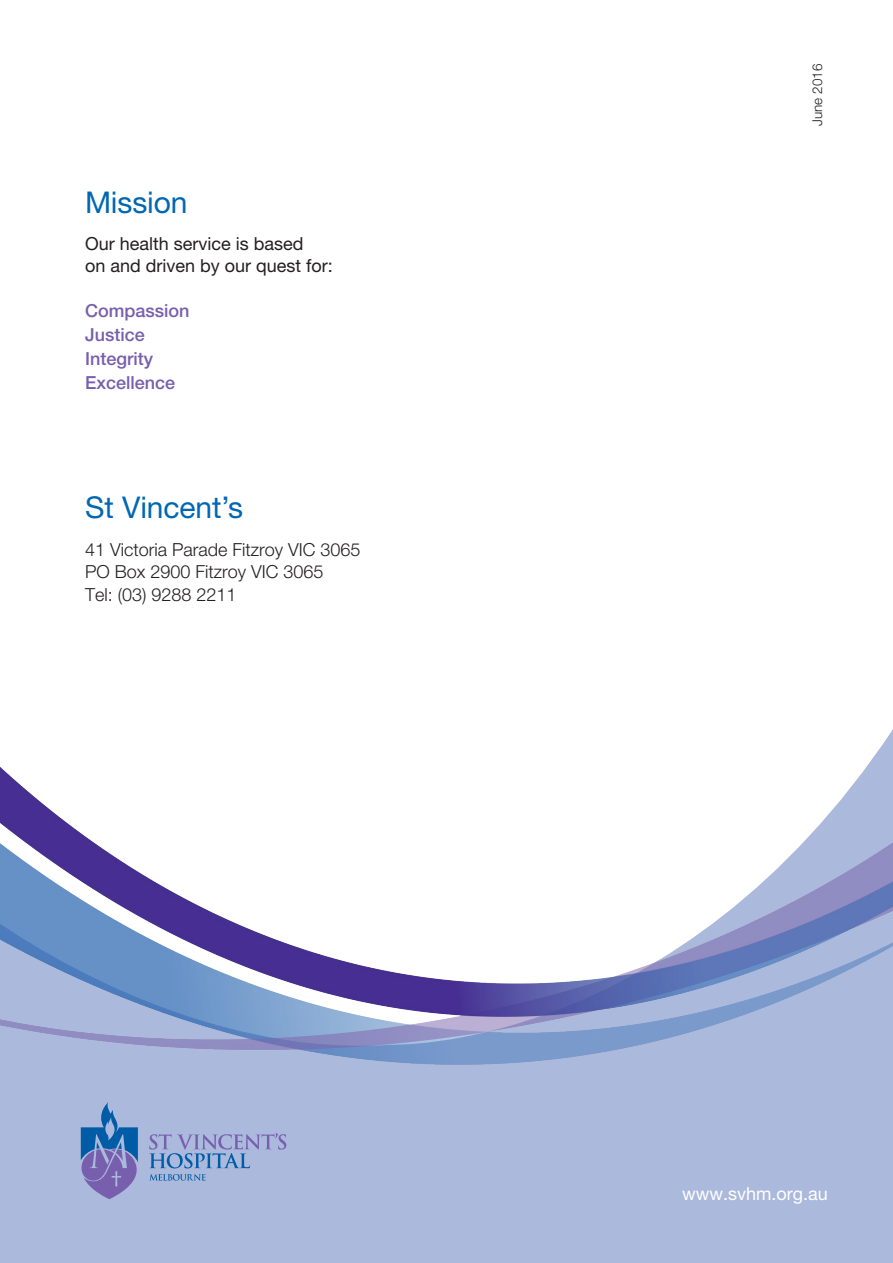
<style>
.page{position:relative;width:893px;height:1263px;background:#fff}
.page>*{position:absolute;margin:0;border:0;box-sizing:border-box;transform-origin:0 0}
.C_head{font:30px "Helvetica Neue";letter-spacing:-.005em;color:#0166b3}
.t1{font:300 18px "Helvetica Neue";color:#231f20}
.t2{font:18px "Helvetica Neue";color:#231f20}
.t3{font:500 18px "Helvetica Neue";color:#785fad}
.t4{font:18px "Helvetica Neue";color:#fff}
.t5{font:300 13.5px "Helvetica Neue";color:#231f20}
</style>
<div class="page">
<div style="left:0;top:1161px;width:893px;height:102px;background:#aab9dc"></div>
<svg style="left:81px;top:1161px;width:205px;height:38px;background:#99a4d0"></svg>
<img style="left:0;top:729px;width:893px;height:432px">
<p class="C_head" style="left:85px;top:185px;width:104px">Mission</p>
<p class="t2" style="left:85px;top:233px;width:220px">Our health service is based</p>
<p class="t2" style="left:85px;top:254px;width:249px">on and driven by our quest for:</p>
<p class="t3" style="left:85px;top:300px;width:106px">Compassion</p>
<p class="t3" style="left:85px;top:324px;width:61px">Justice</p>
<p class="t3" style="left:85px;top:348px;width:70px">Integrity</p>
<p class="t3" style="left:85px;top:372px;width:92px">Excellence</p>
<p class="C_head" style="left:85px;top:490px;width:159px">St Vincent’s</p>
<p class="t1" style="left:85px;top:538px;width:277px">41 Victoria Parade Fitzroy VIC 3065</p>
<p class="t1" style="left:85px;top:561px;width:240px">PO Box 2900 Fitzroy VIC 3065</p>
<p class="t1" style="left:85px;top:583px;width:153px">Tel: (03) 9288 2211</p>
<p class="t5" style="left:809px;top:126px;width:64px;rotate:-90deg">June 2016</p>
<p class="t4" style="left:682px;top:1183px;width:147px">www.svhm.org.au</p>
</div>
